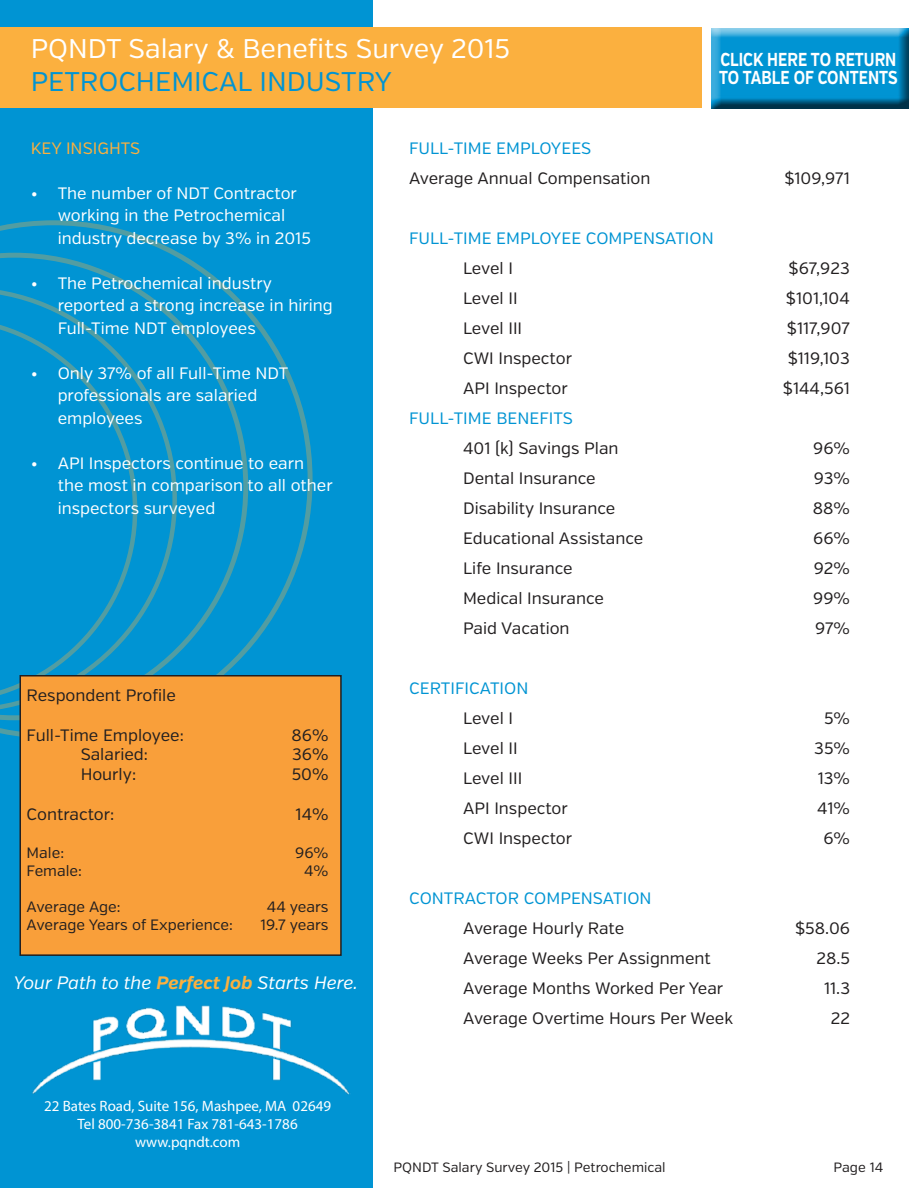
<style>
.page{position:relative;width:918px;height:1188px;background:#fff}
.page>*{position:absolute;margin:0;border:0;box-sizing:border-box;transform-origin:0 0}
.t1{font:27px "Verb";color:#fff}
.t2{font:27px "Verb";color:#0094d3}
.t3{font:700 18.75px/18px "Verb";color:#fff;scale:.8 1}
.t4{font:italic 18px "Verb";color:#fff}
.t5{font:16.5px "Verb";color:#221f20}
.t6{font:16.5px/22.5px "Verb";color:#fff}
.t7{font:16.5px "Verb";color:#0094d3}
.t8{font:16.5px "Verb";color:#fbb03f}
.t9{font:15px/18px "Myriad Pro";color:#fff;text-align:center}
.t10{font:15px "Verb";color:#221f20}
.t11{font:13.5px "Verb";color:#221f20}
.s1{font-weight:700;color:#fbb03f}
</style>
<div class="page">
<div style="left:0;top:0;width:373px;height:1188px;background:#0094d3"></div>
<div style="left:0;top:27px;width:701px;height:81px;background:#fbb03f"></div>
<svg style="left:0;top:220px;width:313px;height:519px"></svg>
<img style="left:32px;top:1005px;width:318px;height:90px">
<div style="left:710px;top:28px;width:199px;height:81px;background:#221f20;opacity:.75"></div>
<div style="left:20px;top:676px;width:321px;height:279px;background:#f99f3a"></div>
<div style="left:20px;top:675px;width:322px;height:281px;border:2px solid #221f20"></div>
<h1 class="t1" style="left:31px;top:33px;width:481px">PQNDT Salary &amp; Benefits Survey 2015</h1>
<h1 class="t2" style="left:31px;top:65px;width:363px">PETROCHEMICAL INDUSTRY</h1>
<p class="t3" style="left:719px;top:51px;width:225px">CLICK HERE TO RETURN<br>TO TABLE OF CONTENTS</p>
<p class="t8" style="left:31px;top:138px;width:111px">KEY INSIGHTS</p>
<p class="t6" style="left:58px;top:182px;width:255px;text-indent:-27px">• The number of NDT Contractor working in the Petrochemical industry decrease by 3% in 2015</p>
<p class="t6" style="left:58px;top:272px;width:277px;text-indent:-27px">• The Petrochemical industry reported a strong increase in hiring<br>Full-Time NDT employees</p>
<p class="t6" style="left:58px;top:362px;width:232px;text-indent:-27px">• Only 37% of all Full-Time NDT professionals are salaried employees</p>
<p class="t6" style="left:58px;top:452px;width:277px;text-indent:-27px">• API Inspectors continue to earn the most in comparison to all other inspectors surveyed</p>
<p class="t5" style="left:27px;top:685px;width:151px">Respondent Profile</p>
<p class="t5" style="left:27px;top:725px;width:159px">Full-Time Employee:</p>
<p class="t5" style="left:292px;top:725px;width:38px">86%</p>
<p class="t5" style="left:81px;top:745px;width:69px">Salaried:</p>
<p class="t5" style="left:292px;top:745px;width:38px">36%</p>
<p class="t5" style="left:81px;top:765px;width:57px">Hourly:</p>
<p class="t5" style="left:292px;top:765px;width:38px">50%</p>
<p class="t5" style="left:27px;top:804px;width:89px">Contractor:</p>
<p class="t5" style="left:296px;top:804px;width:34px">14%</p>
<p class="t10" style="left:27px;top:843px;width:39px">Male:</p>
<p class="t10" style="left:295px;top:843px;width:35px">96%</p>
<p class="t10" style="left:27px;top:861px;width:57px">Female:</p>
<p class="t10" style="left:304px;top:861px;width:26px">4%</p>
<p class="t10" style="left:27px;top:897px;width:95px">Average Age:</p>
<p class="t10" style="left:267px;top:897px;width:63px">44 years</p>
<p class="t10" style="left:27px;top:915px;width:208px">Average Years of Experience:</p>
<p class="t10" style="left:261px;top:915px;width:70px">19.7 years</p>
<p class="t4" style="left:13px;top:972px;width:346px">Your Path to the <span class="s1">Perfect Job</span> Starts Here.</p>
<p class="t9" style="left:44px;top:1097px;width:288px">22 Bates Road, Suite 156, Mashpee, MA 02649<br>Tel 800-736-3841 Fax 781-643-1786 www.pqndt.com</p>
<p class="t7" style="left:409px;top:138px;width:184px">FULL-TIME EMPLOYEES</p>
<p class="t5" style="left:409px;top:168px;width:243px">Average Annual Compensation</p>
<p class="t5" style="left:784px;top:168px;width:67px">$109,971</p>
<p class="t7" style="left:409px;top:228px;width:306px">FULL-TIME EMPLOYEE COMPENSATION</p>
<p class="t5" style="left:463px;top:258px;width:51px">Level I</p>
<p class="t5" style="left:789px;top:258px;width:63px">$67,923</p>
<p class="t5" style="left:463px;top:288px;width:56px">Level II</p>
<p class="t5" style="left:786px;top:288px;width:65px">$101,104</p>
<p class="t5" style="left:463px;top:318px;width:61px">Level III</p>
<p class="t5" style="left:787px;top:318px;width:64px">$117,907</p>
<p class="t5" style="left:463px;top:348px;width:110px">CWI Inspector</p>
<p class="t5" style="left:788px;top:348px;width:64px">$119,103</p>
<p class="t5" style="left:463px;top:378px;width:106px">API Inspector</p>
<p class="t5" style="left:783px;top:378px;width:68px">$144,561</p>
<p class="t7" style="left:409px;top:408px;width:165px">FULL-TIME BENEFITS</p>
<p class="t5" style="left:463px;top:438px;width:157px">401 (k) Savings Plan</p>
<p class="t5" style="left:813px;top:438px;width:38px">96%</p>
<p class="t5" style="left:463px;top:468px;width:134px">Dental Insurance</p>
<p class="t5" style="left:814px;top:468px;width:38px">93%</p>
<p class="t5" style="left:463px;top:498px;width:154px">Disability Insurance</p>
<p class="t5" style="left:813px;top:498px;width:39px">88%</p>
<p class="t5" style="left:463px;top:528px;width:182px">Educational Assistance</p>
<p class="t5" style="left:813px;top:528px;width:38px">66%</p>
<p class="t5" style="left:463px;top:558px;width:111px">Life Insurance</p>
<p class="t5" style="left:814px;top:558px;width:38px">92%</p>
<p class="t5" style="left:463px;top:588px;width:142px">Medical Insurance</p>
<p class="t5" style="left:813px;top:588px;width:38px">99%</p>
<p class="t5" style="left:463px;top:618px;width:108px">Paid Vacation</p>
<p class="t5" style="left:815px;top:618px;width:36px">97%</p>
<p class="t7" style="left:409px;top:678px;width:121px">CERTIFICATION</p>
<p class="t5" style="left:463px;top:708px;width:51px">Level I</p>
<p class="t5" style="left:824px;top:708px;width:27px">5%</p>
<p class="t5" style="left:463px;top:738px;width:56px">Level II</p>
<p class="t5" style="left:814px;top:738px;width:37px">35%</p>
<p class="t5" style="left:463px;top:768px;width:61px">Level III</p>
<p class="t5" style="left:818px;top:768px;width:34px">13%</p>
<p class="t5" style="left:463px;top:798px;width:106px">API Inspector</p>
<p class="t5" style="left:817px;top:798px;width:34px">41%</p>
<p class="t5" style="left:463px;top:828px;width:110px">CWI Inspector</p>
<p class="t5" style="left:823px;top:828px;width:28px">6%</p>
<p class="t7" style="left:409px;top:888px;width:244px">CONTRACTOR COMPENSATION</p>
<p class="t5" style="left:463px;top:918px;width:162px">Average Hourly Rate</p>
<p class="t5" style="left:795px;top:918px;width:56px">$58.06</p>
<p class="t5" style="left:463px;top:948px;width:249px">Average Weeks Per Assignment</p>
<p class="t5" style="left:816px;top:948px;width:35px">28.5</p>
<p class="t5" style="left:463px;top:978px;width:262px">Average Months Worked Per Year</p>
<p class="t5" style="left:824px;top:978px;width:27px">11.3</p>
<p class="t5" style="left:463px;top:1008px;width:271px">Average Overtime Hours Per Week</p>
<p class="t5" style="left:831px;top:1008px;width:21px">22</p>
<p class="t11" style="left:394px;top:1159px;width:274px">PQNDT Salary Survey 2015 | Petrochemical</p>
<p class="t11" style="left:834px;top:1159px;width:51px">Page 14</p>
</div>
